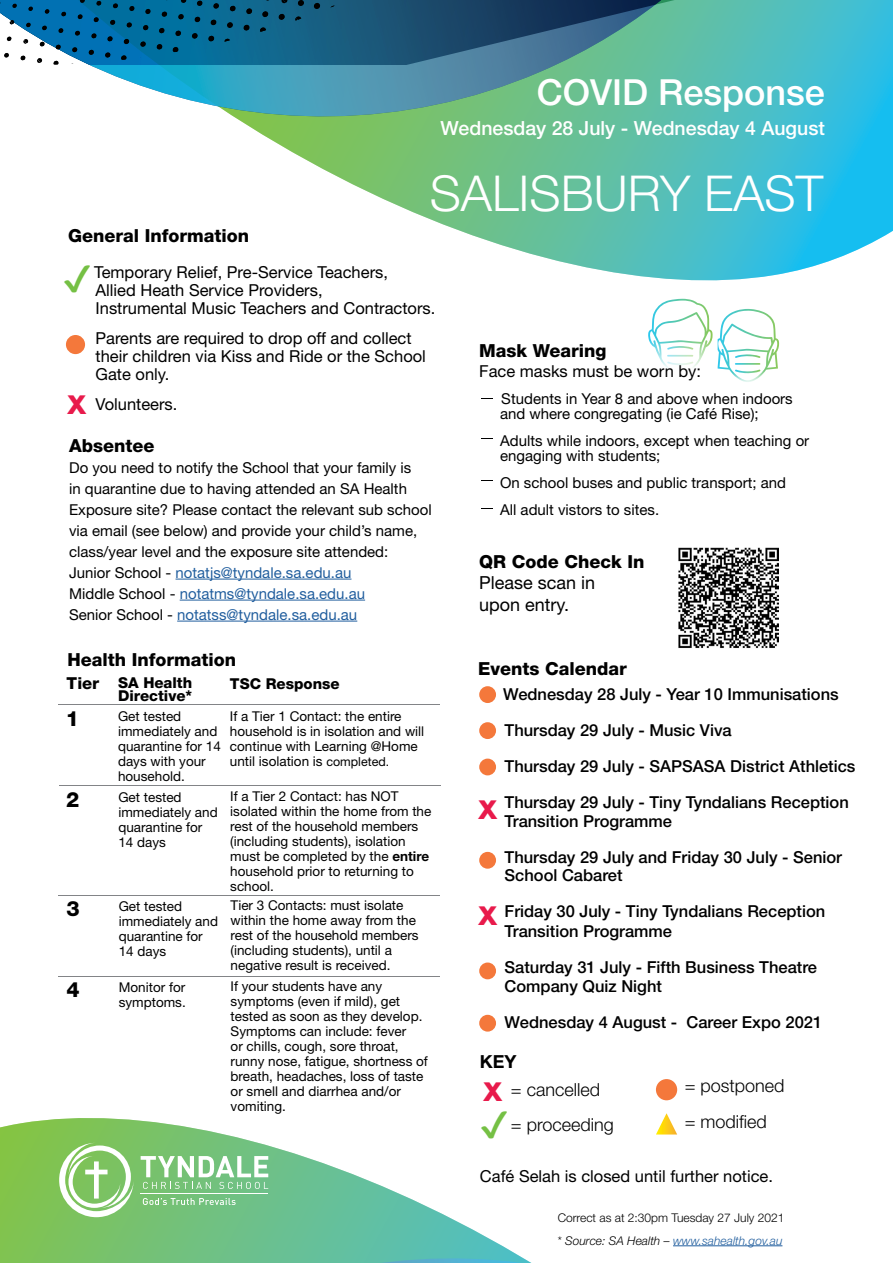
<style>
.page{position:relative;width:893px;height:1263px;background:#fff}
.page>*{position:absolute;margin:0;border:0;box-sizing:border-box;transform-origin:0 0}
.t1{font:300 49.5px "Helvetica Neue LT Std";color:#fff}
.t2{font:500 36px "Helvetica Neue LT Std";color:#fff}
.t3{font:700 36px "Helvetica Neue LT Std";color:#e81a4b}
.t4{font:800 21px "Helvetica Neue LT Std";color:#000}
.t5{font:500 19.5px "Helvetica Neue LT Std";color:#fff}
.t6{font:800 18px "Helvetica Neue LT Std";color:#000}
.t7{font:300 18px/35.2px "Helvetica Neue LT Std";color:#000}
.t8{font:18px/21px "Helvetica Neue LT Std";color:#000}
.t9{font:700 18px "Helvetica Neue LT Std";color:#000}
.t10{font:500 16.5px/36px "Helvetica Neue LT Std";color:#000}
.t11{font:16.5px/18px "Helvetica Neue LT Std";color:#000}
.t12{font:15px/21px "Helvetica Neue LT Std";color:#000}
.t13{font:800 15px/13.5px "Helvetica Neue LT Std";color:#000;text-align:right}
.t14{font:13.5px/15px "Helvetica Neue LT Std";color:#000}
.t15{font:italic 300 12px "Helvetica Neue LT Std";color:#215e9e}
.t16{font:300 12px "Helvetica Neue LT Std";color:#000}
.s1{color:#215e9e}
.s2{font-size:16.5px}
.s3{font-size:12.45px}
.s4{font-size:12px}
.s5{font-weight:700}
.s6{font-style:normal;color:#000}
.s7{color:#000}
</style>
<div class="page">
<svg style="left:0;top:1085px;width:678px;height:149px"></svg>
<svg style="left:0;top:1234px;width:783px;height:29px"></svg>
<svg style="left:273px;top:0;width:620px;height:299px"></svg>
<svg style="left:90px;top:0;width:770px;height:141px;background:#68beb4"></svg>
<svg style="left:0;top:0;width:766px;height:65px;background:#2d7690"></svg>
<hr style="left:59px;top:785px;width:382px;height:1px;background:#828487">
<hr style="left:58px;top:895px;width:382px;height:1px;background:#828487">
<hr style="left:58px;top:976px;width:382px;height:1px;background:#828487">
<hr style="left:58px;top:704px;width:382px;height:1px;background:#828487">
<svg style="left:59px;top:1143px;width:75px;height:74px"></svg>
<svg style="left:141px;top:1156px;width:127px;height:33px"></svg>
<svg style="left:143px;top:1198px;width:93px;height:7px"></svg>
<hr style="left:141px;top:1193px;width:127px;height:1px;background:#fff">
<hr style="left:176px;top:579px;width:175px;height:1px;background:#215e9e">
<hr style="left:180px;top:600px;width:185px;height:1px;background:#215e9e">
<hr style="left:177px;top:621px;width:180px;height:1px;background:#215e9e">
<svg style="left:648px;top:299px;width:131px;height:83px"></svg>
<img style="left:678px;top:547px;width:100px;height:101px">
<hr style="left:673px;top:1245px;width:109px;height:1px;background:#215e9e">
<div style="left:656px;top:1079px;width:21px;height:21px;background:#f4783b;border-radius:50%"></div>
<svg style="left:656px;top:1113px;width:21px;height:21px"></svg>
<div style="left:66px;top:335px;width:19px;height:19px;background:#f4783b;border-radius:50%"></div>
<div style="left:479px;top:686px;width:17px;height:17px;background:#f4783b;border-radius:50%"></div>
<div style="left:479px;top:722px;width:17px;height:17px;background:#f4783b;border-radius:50%"></div>
<div style="left:479px;top:759px;width:17px;height:16px;background:#f4783b;border-radius:50%"></div>
<div style="left:479px;top:852px;width:17px;height:17px;background:#f4783b;border-radius:50%"></div>
<div style="left:479px;top:962px;width:17px;height:17px;background:#f4783b;border-radius:50%"></div>
<div style="left:479px;top:1015px;width:17px;height:16px;background:#f4783b;border-radius:50%"></div>
<svg style="left:482px;top:1111px;width:25px;height:27px"></svg>
<h2 class="t2" style="left:537px;top:71px;width:290px">COVID Response</h2>
<h3 class="t5" style="left:441px;top:117px;width:386px">Wednesday 28 July - Wednesday 4 August</h3>
<h1 class="t1" style="left:430px;top:163px;width:395px">SALISBURY EAST</h1>
<h3 class="t6" style="left:68px;top:225px;width:183px">General Information</h3>
<p class="t11" style="left:94px;top:263px;width:343px">Temporary Relief, Pre-Service Teachers,<br>Allied Heath Service Providers,<br>Instrumental Music Teachers and Contractors.</p>
<p class="t11" style="left:96px;top:329px;width:332px">Parents are required to drop off and collect their children via Kiss and Ride or the School<br>Gate only.</p>
<p class="t11" style="left:96px;top:395px;width:83px">Volunteers.</p>
<h3 class="t6" style="left:69px;top:434px;width:87px">Absentee</h3>
<p class="t12" style="left:69px;top:456px;width:364px">Do you need to notify the School that your family is<br>in quarantine due to having attended an SA Health Exposure site? Please contact the relevant sub school via email (see below) and provide your child’s name, class/year level and the exposure site attended:<br>Junior School - <span class="s1">notatjs@tyndale.sa.edu.au<br></span>Middle School - <span class="s1">notatms@tyndale.sa.edu.au<br></span>Senior School - <span class="s1">notatss@tyndale.sa.edu.au</span></p>
<h2 class="t3" style="left:67px;top:379px;width:21px">x</h2>
<h3 class="t6" style="left:67px;top:649px;width:170px">Health Information</h3>
<p class="t13" style="left:67px;top:675px;width:127px"><span class="s2">Tier</span> SA Health<br>Directive*</p>
<p class="t13" style="left:230px;top:676px;width:111px">TSC Response</p>
<h3 class="t4" style="left:66px;top:706px;width:15px">1</h3>
<p class="t14" style="left:118px;top:708px;width:104px">Get tested immediately and quarantine for 14 days with your household.</p>
<p class="t14" style="left:230px;top:709px;width:196px">If a Tier 1 Contact: the entire household is in isolation and will continue with Learning @Home until isolation is <span class="s3">completed</span><span class="s4">.</span></p>
<h3 class="t4" style="left:66px;top:787px;width:15px">2</h3>
<p class="t14" style="left:118px;top:789px;width:101px">Get tested immediately and quarantine for<br>14 days</p>
<p class="t14" style="left:230px;top:788px;width:203px">If a Tier 2 Contact: has NOT isolated within the home from the rest of the household members (including students), isolation must be completed by the <span class="s5">entire </span>household prior to returning to school.</p>
<h3 class="t4" style="left:67px;top:896px;width:15px">3</h3>
<p class="t14" style="left:119px;top:898px;width:101px">Get tested immediately and quarantine for<br>14 days</p>
<p class="t14" style="left:231px;top:897px;width:190px">Tier 3 Contacts: must isolate within the home away from the rest of the household members (including students), until a negative result is received.</p>
<h3 class="t4" style="left:67px;top:977px;width:15px">4</h3>
<p class="t14" style="left:119px;top:979px;width:69px">Monitor for symptoms.</p>
<p class="t14" style="left:231px;top:979px;width:199px">If your students have any symptoms (even if mild), get tested as soon as they develop.<br>Symptoms can include: fever<br>or chills, cough, sore throat, runny nose, fatigue, shortness of breath, headaches, loss of taste or smell and diarrhea and/or vomiting.</p>
<h3 class="t6" style="left:479px;top:340px;width:129px">Mask Wearing</h3>
<p class="t11" style="left:479px;top:362px;width:223px">Face masks must be worn by:</p>
<p class="t12" style="left:500px;top:391px;width:294px;line-height:15px">Students in Year 8 and above when indoors and where congregating (ie Café Rise);</p>
<p class="t12" style="left:500px;top:433px;width:311px;line-height:15px">Adults while indoors, except when teaching or engaging with students;</p>
<p class="t12" style="left:500px;top:469px;width:287px;line-height:27px">On school buses and public transport; and<br>All adult vistors to sites.</p>
<h3 class="t6" style="left:479px;top:551px;width:167px">QR Code Check In</h3>
<h3 class="t8" style="left:479px;top:572px;width:118px">Please scan in upon entry.</h3>
<h3 class="t6" style="left:478px;top:658px;width:150px">Events Calendar</h3>
<p class="t10" style="left:503px;top:676px;width:354px">Wednesday 28 July - Year 10 Immunisations Thursday 29 July - Music Viva<br>Thursday 29 July - SAPSASA District Athletics Thursday 29 July - Tiny Tyndalians Reception</p>
<p class="t10" style="left:505px;top:803px;width:339px">Transition Programme<br>Thursday 29 July and Friday 30 July - Senior</p>
<p class="t10" style="left:505px;top:857px;width:322px">School Cabaret<br>Friday 30 July - Tiny Tyndalians Reception</p>
<p class="t10" style="left:505px;top:913px;width:314px">Transition Programme<br>Saturday 31 July - Fifth Business Theatre</p>
<p class="t10" style="left:505px;top:968px;width:319px">Company Quiz Night<br>Wednesday 4 August - Career Expo 2021</p>
<h2 class="t3" style="left:478px;top:784px;width:21px">x</h2>
<h2 class="t3" style="left:478px;top:890px;width:21px">x</h2>
<h3 class="t9" style="left:480px;top:1050px;width:38px">KEY</h3>
<h3 class="t7" style="left:511px;top:1072px;width:104px">= cancelled = proceeding</h3>
<h3 class="t7" style="left:685px;top:1067px;width:101px;line-height:36px">= postponed = modified</h3>
<h2 class="t3" style="left:483px;top:1066px;width:21px">x</h2>
<p class="t11" style="left:480px;top:1166px;width:295px">Café Selah is closed until further notice.</p>
<p class="t16" style="left:558px;top:1210px;width:228px">Correct as at 2:30pm Tuesday 27 July 2021</p>
<p class="t15" style="left:558px;top:1233px;width:226px"><span class="s6">*</span> <span class="s7">Source: SA Health –</span> www.sahealth.gov.au</p>
</div>
